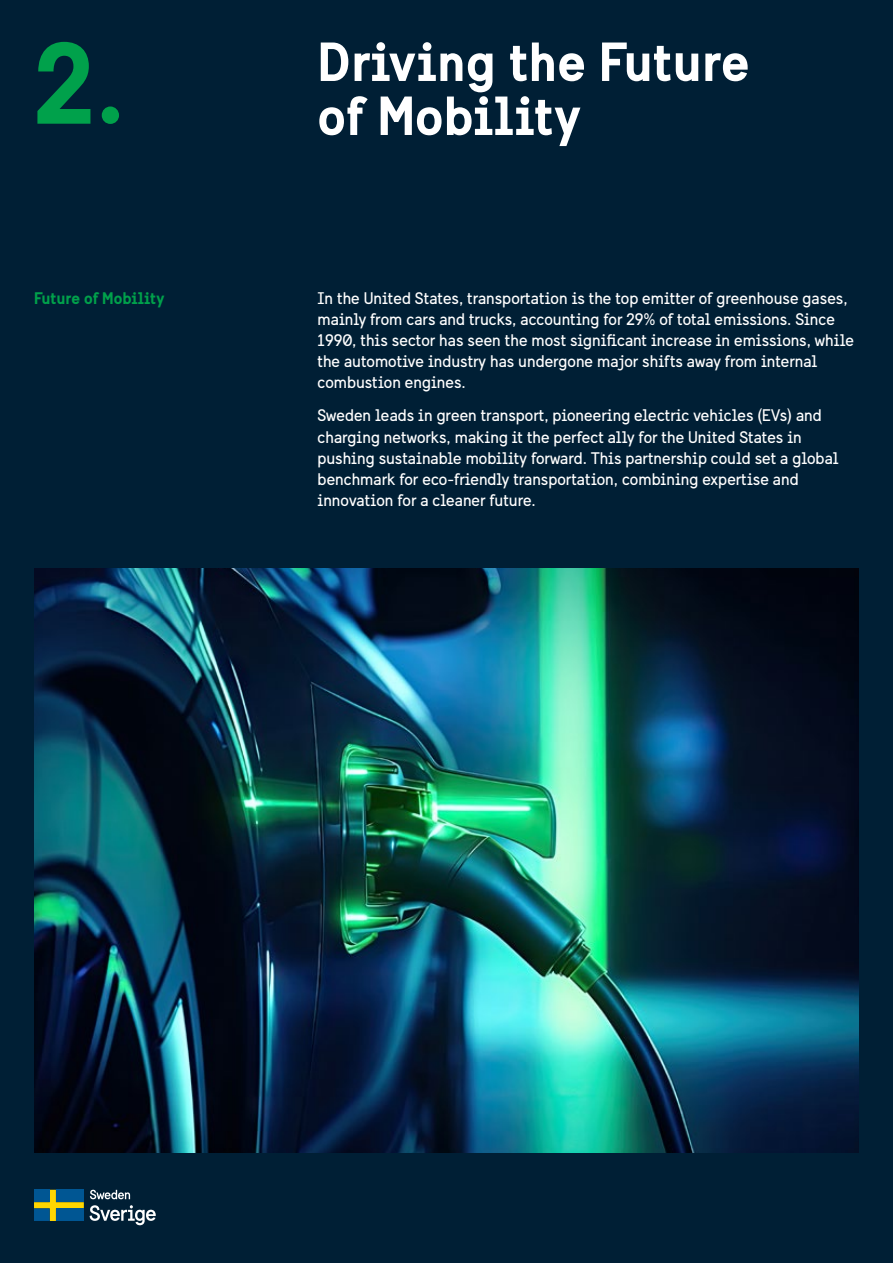
<style>
.page{position:relative;width:893px;height:1263px;background:#001f35}
.page>*{position:absolute;margin:0;border:0;box-sizing:border-box;transform-origin:0 0}
.t1{font:700 54px "Sweden Sans";color:#fff}
.t2{font:16.5px/21px "Sweden Sans";color:#fff}
.t3{font:700 16.5px "Sweden Sans";color:#00a14b}
</style>
<div class="page">
<svg style="left:34px;top:1190px;width:50px;height:31px"></svg>
<div style="left:34px;top:1190px;width:16px;height:12px;background:#005693"></div>
<div style="left:56px;top:1208px;width:28px;height:13px;background:#005693"></div>
<div style="left:56px;top:1190px;width:28px;height:12px;background:#005693"></div>
<svg style="left:90px;top:1190px;width:40px;height:9px"></svg>
<svg style="left:90px;top:1205px;width:66px;height:20px"></svg>
<img style="left:34px;top:569px;width:825px;height:584px">
<h1 class="t1" style="left:34px;top:82px;width:548px"><sup>2.</sup> of Mobility</h1>
<h1 class="t1" style="left:317px;top:28px;width:433px">Driving the Future</h1>
<p class="t3" style="left:34px;top:288px;width:132px">Future of Mobility</p>
<p class="t2" style="left:317px;top:288px;width:538px">In the United States, transportation is the top emitter of greenhouse gases, mainly from cars and trucks, accounting for 29% of total emissions. Since 1990, this sector has seen the most significant increase in emissions, while the automotive industry has undergone major shifts away from internal combustion engines.</p>
<p class="t2" style="left:317px;top:405px;width:523px">Sweden leads in green transport, pioneering electric vehicles (EVs) and charging networks, making it the perfect ally for the United States in pushing sustainable mobility forward. This partnership could set a global benchmark for eco-friendly transportation, combining expertise and innovation for a cleaner future.</p>
</div>
